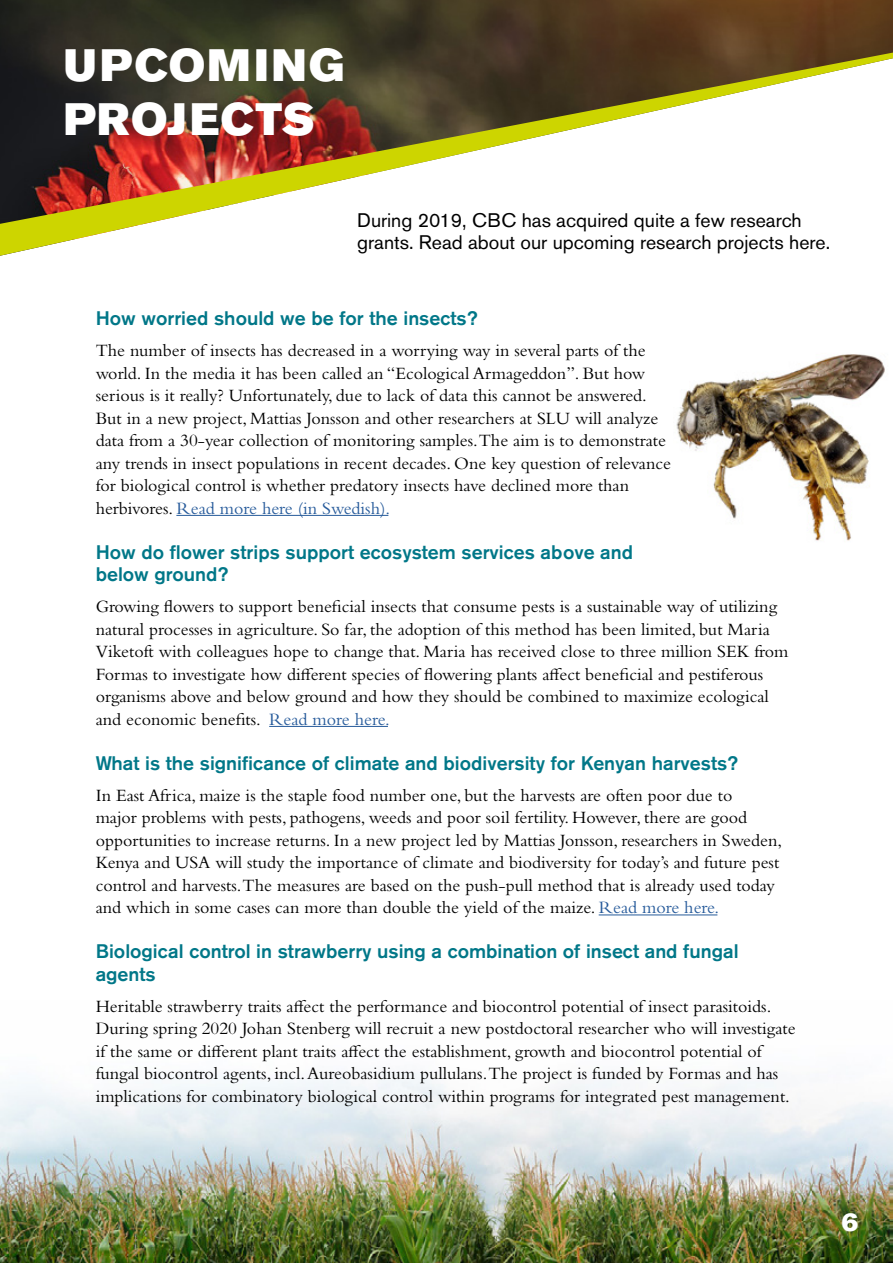
<style>
.page{position:relative;width:893px;height:1263px;background:#fff}
.page>*{position:absolute;margin:0;border:0;box-sizing:border-box;transform-origin:0 0}
.t1{font:45px/53.2px "Akzidenz Grotesk Std Super";letter-spacing:.045em;color:#fff}
.t2{font:25.5px "Akzidenz Grotesk Std Super";color:#fff}
.t3{font:500 19.5px/22.5px "Akzidenz Grotesk Std";color:#078}
.t4{font:19.5px/22.5px "Akzidenz Grotesk Std";color:#000}
.t5{font:18px/22.5px "Bembo Std";color:#000}
.s1{color:#275b9b}
</style>
<div class="page">
<img style="left:0;top:914px;width:893px;height:349px">
<img style="left:0;top:0;width:893px;height:53px">
<svg style="left:0;top:53px;width:893px;height:203px"></svg>
<hr style="left:176px;top:515px;width:212px;height:1px;background:#275b9b">
<hr style="left:269px;top:726px;width:119px;height:1px;background:#275b9b">
<hr style="left:599px;top:914px;width:118px;height:1px;background:#275b9b">
<img style="left:676px;top:354px;width:209px;height:187px">
<h1 class="t1" style="left:64px;top:39px;width:282px">UPCOMING<br>PROJECTS</h1>
<p class="t4" style="left:357px;top:208px;width:474px">During 2019, CBC has acquired quite a few research grants. Read about our upcoming research projects here.</p>
<p class="t3" style="left:96px;top:307px;width:384px">How worried should we be for the insects?</p>
<p class="t5" style="left:96px;top:339px;width:577px">The number of insects has decreased in a worrying way in several parts of the world. In the media it has been called an “Ecological Armageddon”. But how serious is it really? Unfortunately, due to lack of data this cannot be answered.<br>But in a new project, Mattias Jonsson and other researchers at SLU will analyze data from a 30-year collection of monitoring samples.The aim is to demonstrate any trends in insect populations in recent decades. One key question of relevance for biological control is whether predatory insects have declined more than herbivores. <span class="s1">Read more here (in Swedish).</span></p>
<p class="t3" style="left:96px;top:540px;width:539px">How do flower strips support ecosystem services above and below ground?</p>
<p class="t5" style="left:96px;top:595px;width:694px">Growing flowers to support beneficial insects that consume pests is a sustainable way of utilizing natural processes in agriculture. So far, the adoption of this method has been limited, but Maria Viketoft with colleagues hope to change that. Maria has received close to three million SEK from Formas to investigate how different species of flowering plants affect beneficial and pestiferous organisms above and below ground and how they should be combined to maximize ecological and economic benefits. <span class="s1">Read more here.</span></p>
<p class="t3" style="left:96px;top:751px;width:644px">What is the significance of climate and biodiversity for Kenyan harvests?</p>
<p class="t5" style="left:96px;top:783px;width:688px">In East Africa, maize is the staple food number one, but the harvests are often poor due to<br>major problems with pests, pathogens, weeds and poor soil fertility. However, there are good opportunities to increase returns. In a new project led by Mattias Jonsson, researchers in Sweden, Kenya and USA will study the importance of climate and biodiversity for today’s and future pest control and harvests.The measures are based on the push-pull method that is already used today and which in some cases can more than double the yield of the maize. <span class="s1">Read more here.</span></p>
<p class="t3" style="left:96px;top:940px;width:644px">Biological control in strawberry using a combination of insect and fungal agents</p>
<p class="t5" style="left:96px;top:994px;width:701px">Heritable strawberry traits affect the performance and biocontrol potential of insect parasitoids.<br>During spring 2020 Johan Stenberg will recruit a new postdoctoral researcher who will investigate if the same or different plant traits affect the establishment, growth and biocontrol potential of fungal biocontrol agents, incl. Aureobasidium pullulans.The project is funded by Formas and has implications for combinatory biological control within programs for integrated pest management.</p>
<h2 class="t2" style="left:842px;top:1207px;width:18px">6</h2>
</div>
